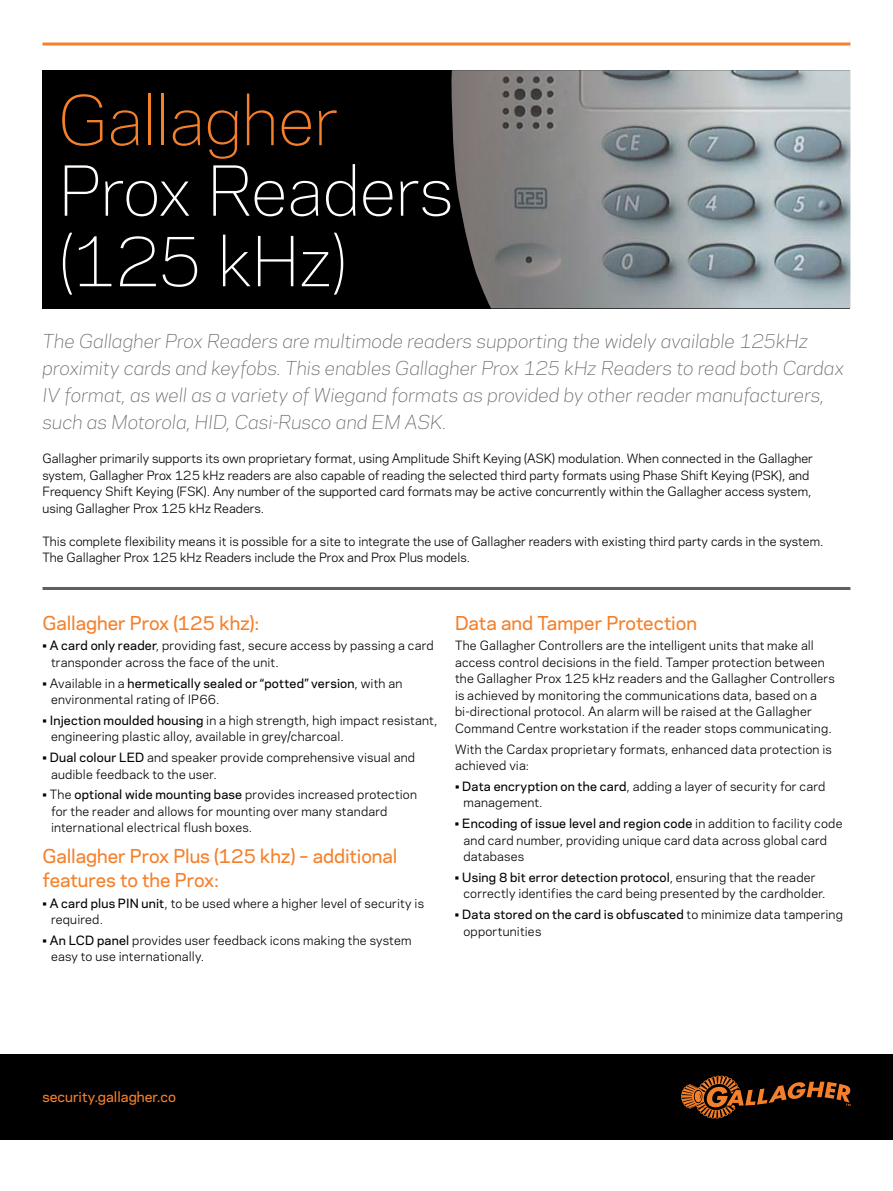
<style>
.page{position:relative;width:893px;height:1191px;background:#fff}
.page>*{position:absolute;margin:0;border:0;box-sizing:border-box;transform-origin:0 0}
.t1{font:300 64.5px/70.5px "Galaxie Polaris";letter-spacing:-.02em;color:#fff}
.t2{font:300 64.5px "Galaxie Polaris";letter-spacing:-.02em;color:#f5802b}
.t3{font:italic 300 18px/27px "Galaxie Polaris";color:#5f6062}
.t4{font:500 18px/24px "Galaxie Polaris";letter-spacing:-.005em;color:#f5802b}
.t5{font:500 13.5px "Galaxie Polaris";color:#f5802b}
.t6{font:12px/16.5px "Galaxie Polaris";letter-spacing:.005em;color:#000}
.s1{font-weight:500}
</style>
<div class="page">
<img style="left:742px;top:70px;width:108px;height:238px">
<svg style="left:43px;top:70px;width:699px;height:238px;background:#363738"></svg>
<hr style="left:43px;top:43px;width:807px;height:3px;background:#f5802b">
<div style="left:0;top:1054px;width:893px;height:85px;background:#000"></div>
<svg style="left:681px;top:1075px;width:169px;height:43px"></svg>
<hr style="left:43px;top:587px;width:807px;height:3px;background:#5f6062">
<h1 class="t2" style="left:58px;top:72px;width:282px">Gallagher</h1>
<h1 class="t1" style="left:58px;top:152px;width:397px">Prox Readers (125 kHz)</h1>
<p class="t3" style="left:43px;top:326px;width:803px">The Gallagher Prox Readers are multimode readers supporting the widely available 125kHz proximity cards and keyfobs. This enables Gallagher Prox 125 kHz Readers to read both Cardax IV format, as well as a variety of Wiegand formats as provided by other reader manufacturers, such as Motorola, HID, Casi-Rusco and EM ASK.</p>
<p class="t6" style="left:43px;top:449px;width:772px">Gallagher primarily supports its own proprietary format, using Amplitude Shift Keying (ASK) modulation. When connected in the Gallagher system, Gallagher Prox 125 kHz readers are also capable of reading the selected third party formats using Phase Shift Keying (PSK), and Frequency Shift Keying (FSK). Any number of the supported card formats may be active concurrently within the Gallagher access system, using Gallagher Prox 125 kHz Readers.</p>
<p class="t6" style="left:43px;top:532px;width:782px">This complete flexibility means it is possible for a site to integrate the use of Gallagher readers with existing third party cards in the system.<br>The Gallagher Prox 125 kHz Readers include the Prox and Prox Plus models.</p>
<h2 class="t4" style="left:43px;top:609px;width:218px">Gallagher Prox (125 khz):</h2>
<p class="t6" style="left:51px;top:637px;width:384px;text-indent:-9px">• <span class="s1">A card only reader</span>, providing fast, secure access by passing a card transponder across the face of the unit.</p>
<p class="t6" style="left:51px;top:674px;width:353px;text-indent:-8px">• Available in a <span class="s1">hermetically sealed or “potted” version</span>, with an environmental rating of IP66.</p>
<p class="t6" style="left:51px;top:711px;width:388px;text-indent:-9px">• <span class="s1">Injection moulded housing</span> in a high strength, high impact resistant, engineering plastic alloy, available in grey/charcoal.</p>
<p class="t6" style="left:51px;top:748px;width:366px;text-indent:-9px">• <span class="s1">Dual colour LED</span> and speaker provide comprehensive visual and audible feedback to the user.</p>
<p class="t6" style="left:51px;top:786px;width:367px;text-indent:-9px">• The <span class="s1">optional wide mounting base</span> provides increased protection for the reader and allows for mounting over many standard international electrical flush boxes.</p>
<h2 class="t4" style="left:43px;top:843px;width:356px">Gallagher Prox Plus (125 khz) – additional features to the Prox:</h2>
<p class="t6" style="left:51px;top:894px;width:375px;text-indent:-9px">• <span class="s1">A card plus PIN unit</span>, to be used where a higher level of security is required.</p>
<p class="t6" style="left:51px;top:931px;width:362px;text-indent:-9px">• <span class="s1">An LCD panel</span> provides user feedback icons making the system easy to use internationally.</p>
<h2 class="t4" style="left:455px;top:609px;width:243px">Data and Tamper Protection</h2>
<p class="t6" style="left:455px;top:637px;width:381px">The Gallagher Controllers are the intelligent units that make all access control decisions in the field. Tamper protection between the Gallagher Prox 125 kHz readers and the Gallagher Controllers is achieved by monitoring the communications data, based on a bi-directional protocol. An alarm will be raised at the Gallagher Command Centre workstation if the reader stops communicating.</p>
<p class="t6" style="left:455px;top:740px;width:378px">With the Cardax proprietary formats, enhanced data protection is achieved via:</p>
<p class="t6" style="left:463px;top:777px;width:363px;text-indent:-8px">• <span class="s1">Data encryption on the card</span>, adding a layer of security for card management.</p>
<p class="t6" style="left:463px;top:814px;width:380px;text-indent:-9px">• <span class="s1">Encoding of issue level and region code</span> in addition to facility code and card number, providing unique card data across global card databases</p>
<p class="t6" style="left:463px;top:868px;width:364px;text-indent:-9px">• <span class="s1">Using 8 bit error detection protocol</span>, ensuring that the reader correctly identifies the card being presented by the cardholder.</p>
<p class="t6" style="left:463px;top:905px;width:381px;text-indent:-9px">• <span class="s1">Data stored on the card is obfuscated</span> to minimize data tampering opportunities</p>
<p class="t5" style="left:43px;top:1086px;width:135px">security.gallagher.co</p>
</div>
